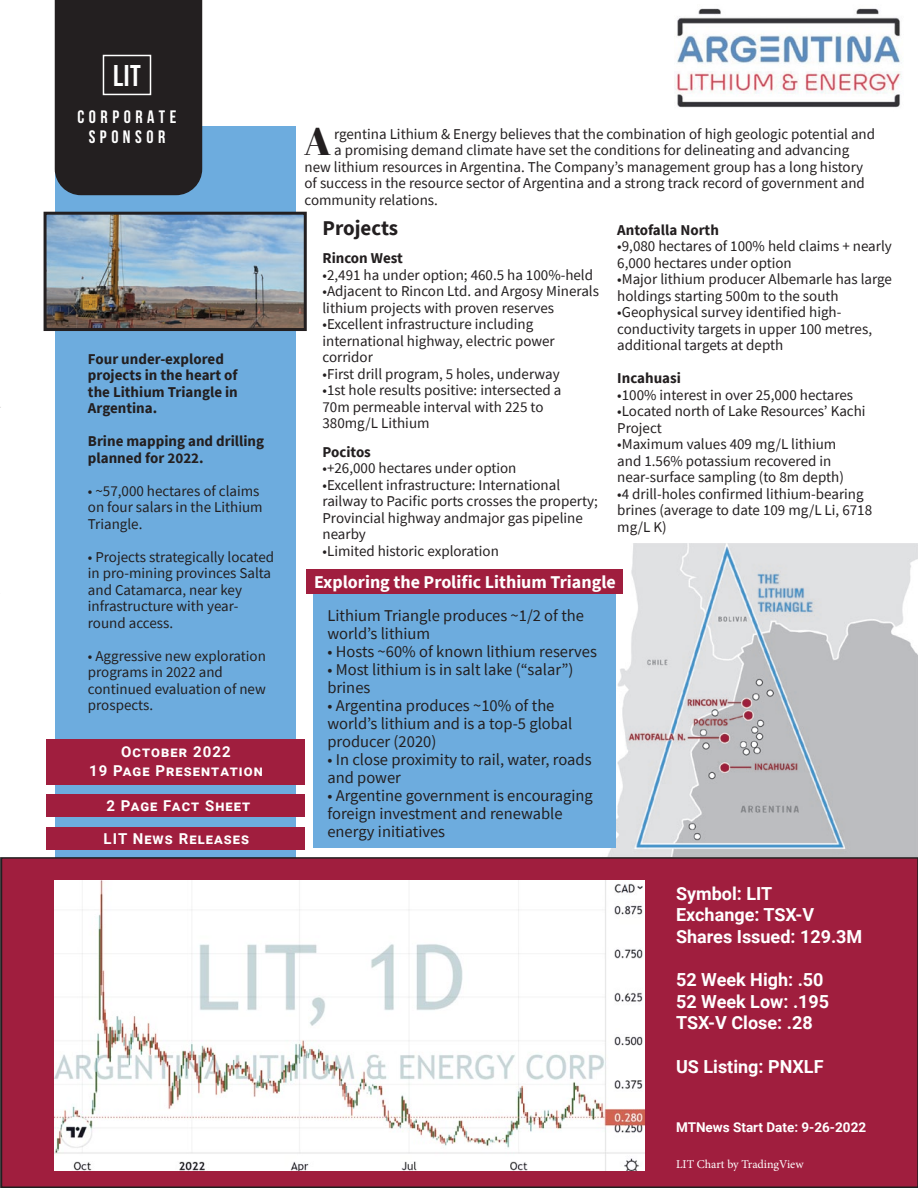
<style>
.page{position:relative;width:918px;height:1188px;background:#fff}
.page>*{position:absolute;margin:0;border:0;box-sizing:border-box;transform-origin:0 0}
.Paragraph___drop_cap{font:38.55px "Abril Fatface";color:#231f20}
.t1{font:700 30px "Bebas Neue";color:#fff}
.Paragraph___tab{font:700 21px "Source Sans Pro";color:#231f20}
.t2{font:700 18px "Roboto";color:#fff}
.t3{font:700 18px "Source Sans Pro";color:#fff}
.t4{font:700 18px "Bebas Neue";letter-spacing:.25em;color:#fff}
.t5{font:16.5px/18px "Source Sans Pro";color:#231f20}
.Paragraph___tab-2{font:15px/16.5px "Source Sans Pro";color:#231f20}
.Paragraph___drop_cap-2{font:15px "Source Sans Pro";color:#231f20}
.Paragraph___tab-3{font:700 15px/16.5px "Source Sans Pro";color:#231f20}
.Names{font:700 15px/19.5px "Roboto";letter-spacing:.07em;color:#fff;text-align:center}
.t6{font:700 13.5px "Roboto";color:#fff}
.t7{font:12px "Minion Pro";color:#fff}
</style>
<div class="page">
<svg style="left:0;top:951px;width:1px;height:237px"></svg>
<img style="left:0;top:857px;width:1px;height:94px">
<div style="left:55px;top:126px;width:240px;height:1008px;background:#6dacde"></div>
<div style="left:54px;top:0;width:149px;height:196px;background:#231f20"></div>
<div style="left:103px;top:55px;width:48px;height:40px;border:2px solid #fff"></div>
<img style="left:675px;top:8px;width:227px;height:100px">
<div style="left:2px;top:858px;width:916px;height:329px;background:#a01e3e"></div>
<div style="left:1px;top:857px;width:917px;height:331px;border:2px solid #231f20"></div>
<img style="left:55px;top:880px;width:589px;height:290px">
<img style="left:608px;top:543px;width:310px;height:313px">
<div style="left:46px;top:740px;width:258px;height:45px;background:#a01e3e"></div>
<div style="left:46px;top:827px;width:258px;height:23px;background:#a01e3e"></div>
<div style="left:46px;top:794px;width:258px;height:23px;background:#a01e3e"></div>
<img style="left:48px;top:216px;width:255px;height:111px">
<div style="left:44px;top:212px;width:263px;height:119px;border:3px solid #231f20"></div>
<div style="left:314px;top:569px;width:302px;height:279px;background:#6dacde"></div>
<div style="left:307px;top:569px;width:316px;height:25px;background:#a01e3e"></div>
<p class="t1" style="left:113px;top:59px;width:29px">LIT</p>
<p class="t4" style="left:78px;top:107px;width:100px">CORPORATE</p>
<p class="t4" style="left:89px;top:127px;width:78px">SPONSOR</p>
<p class="Paragraph___tab-3" style="left:88px;top:350px;width:151px">Four under-explored projects in the heart of the Lithium Triangle in<br>Argentina.</p>
<p class="Paragraph___tab-3" style="left:88px;top:433px;width:178px">Brine mapping and drilling</p>
<p class="Paragraph___tab-3" style="left:88px;top:449px;width:117px">planned for 2022.</p>
<p class="Paragraph___tab-2" style="left:88px;top:482px;width:173px">• ~57,000 hectares of claims</p>
<p class="Paragraph___tab-2" style="left:88px;top:499px;width:176px">on four salars in the Lithium</p>
<p class="Paragraph___tab-2" style="left:88px;top:515px;width:56px">Triangle.</p>
<p class="Paragraph___tab-2" style="left:88px;top:548px;width:188px">• Projects strategically located</p>
<p class="Paragraph___tab-2" style="left:88px;top:565px;width:185px">in pro-mining provinces Salta</p>
<p class="Paragraph___tab-2" style="left:88px;top:581px;width:156px">and Catamarca, near key</p>
<p class="Paragraph___tab-2" style="left:88px;top:598px;width:152px">infrastructure with year&shy;round access.</p>
<p class="Paragraph___tab-2" style="left:88px;top:647px;width:180px">• Aggressive new exploration</p>
<p class="Paragraph___tab-2" style="left:88px;top:664px;width:136px">programs in 2022 and</p>
<p class="Paragraph___tab-2" style="left:88px;top:680px;width:179px">continued evaluation of new</p>
<p class="Paragraph___tab-2" style="left:88px;top:697px;width:67px">prospects.</p>
<p class="Names" style="left:89px;top:741px;width:175px">October 2022<br>19 Page Presentation</p>
<p class="Names" style="left:106px;top:795px;width:145px">2 Page Fact Sheet</p>
<p class="Names" style="left:104px;top:828px;width:147px">LIT News Releases</p>
<p class="Paragraph___drop_cap" style="left:304px;top:115px;width:28px">A</p>
<p class="Paragraph___drop_cap-2" style="left:334px;top:124px;width:543px">rgentina Lithium &amp; Energy believes that the combination of high geologic potential and</p>
<p class="Paragraph___drop_cap-2" style="left:334px;top:141px;width:517px">a promising demand climate have set the conditions for delineating and advancing</p>
<p class="Paragraph___drop_cap-2" style="left:304px;top:157px;width:560px">new lithium resources in Argentina. The Company’s management group has a long history</p>
<p class="Paragraph___drop_cap-2" style="left:305px;top:174px;width:562px">of success in the resource sector of Argentina and a strong track record of government and</p>
<p class="Paragraph___drop_cap-2" style="left:305px;top:190px;width:135px">community relations.</p>
<p class="Paragraph___tab" style="left:322px;top:214px;width:77px">Projects</p>
<p class="Paragraph___tab-3" style="left:322px;top:250px;width:82px">Rincon West</p>
<p class="Paragraph___tab-2" style="left:322px;top:267px;width:272px">•2,491 ha under option; 460.5 ha 100%-held</p>
<p class="Paragraph___tab-2" style="left:322px;top:283px;width:278px">•Adjacent to Rincon Ltd. and Argosy Minerals lithium projects with proven reserves</p>
<p class="Paragraph___tab-2" style="left:322px;top:316px;width:234px">•Excellent infrastructure including international highway, electric power corridor</p>
<p class="Paragraph___tab-2" style="left:322px;top:366px;width:239px">•First drill program, 5 holes, underway</p>
<p class="Paragraph___tab-2" style="left:322px;top:382px;width:240px">•1st hole results positive: intersected a<br>70m permeable interval with 225 to<br>380mg/L Lithium</p>
<p class="Paragraph___tab-3" style="left:322px;top:444px;width:50px">Pocitos</p>
<p class="Paragraph___tab-2" style="left:322px;top:460px;width:196px">•+26,000 hectares under option</p>
<p class="Paragraph___tab-2" style="left:322px;top:477px;width:277px">•Excellent infrastructure: International railway to Pacific ports crosses the property; Provincial highway andmajor gas pipeline nearby</p>
<p class="Paragraph___tab-2" style="left:322px;top:543px;width:178px">•Limited historic exploration</p>
<p class="Paragraph___tab-3" style="left:617px;top:222px;width:103px">Antofalla North</p>
<p class="Paragraph___tab-2" style="left:617px;top:238px;width:276px">•9,080 hectares of 100% held claims + nearly<br>6,000 hectares under option</p>
<p class="Paragraph___tab-2" style="left:617px;top:271px;width:276px">•Major lithium producer Albemarle has large holdings starting 500m to the south</p>
<p class="Paragraph___tab-2" style="left:617px;top:304px;width:256px">•Geophysical survey identified high&shy;conductivity targets in upper 100 metres, additional targets at depth</p>
<p class="Paragraph___tab-3" style="left:617px;top:370px;width:65px">Incahuasi</p>
<p class="Paragraph___tab-2" style="left:617px;top:387px;width:237px">•100% interest in over 25,000 hectares</p>
<p class="Paragraph___tab-2" style="left:617px;top:403px;width:250px">•Located north of Lake Resources’ Kachi<br>Project</p>
<p class="Paragraph___tab-2" style="left:617px;top:436px;width:228px">•Maximum values 409 mg/L lithium and 1.56% potassium recovered in near-surface sampling (to 8m depth)</p>
<p class="Paragraph___tab-2" style="left:617px;top:486px;width:256px">•4 drill-holes confirmed lithium-bearing brines (average to date 109 mg/L Li, 6718 mg/L K)</p>
<p class="t3" style="left:314px;top:569px;width:303px">Exploring the Prolific Lithium Triangle</p>
<p class="t5" style="left:327px;top:607px;width:258px">Lithium Triangle produces ~1/2 of the world’s lithium</p>
<p class="t5" style="left:327px;top:643px;width:271px">• Hosts ~60% of known lithium reserves</p>
<p class="t5" style="left:327px;top:661px;width:248px">• Most lithium is in salt lake (“salar”) brines</p>
<p class="t5" style="left:327px;top:697px;width:246px">• Argentina produces ~10% of the world’s lithium and is a top-5 global producer (2020)</p>
<p class="t5" style="left:327px;top:751px;width:266px">• In close proximity to rail, water, roads and power</p>
<p class="t5" style="left:327px;top:787px;width:267px">• Argentine government is encouraging foreign investment and renewable energy initiatives</p>
<p class="t2" style="left:676px;top:881px;width:98px">Symbol: LIT</p>
<p class="t2" style="left:676px;top:902px;width:140px">Exchange: TSX-V</p>
<p class="t2" style="left:676px;top:924px;width:188px">Shares Issued: 129.3M</p>
<p class="t2" style="left:676px;top:967px;width:149px">52 Week High: .50</p>
<p class="t2" style="left:676px;top:989px;width:155px">52 Week Low: .195</p>
<p class="t2" style="left:676px;top:1010px;width:138px">TSX-V Close: .28</p>
<p class="t2" style="left:676px;top:1054px;width:149px">US Listing: PNXLF</p>
<p class="t6" style="left:676px;top:1118px;width:192px">MTNews Start Date: 9-26-2022</p>
<p class="t7" style="left:676px;top:1156px;width:129px">LIT Chart by TradingView</p>
</div>
